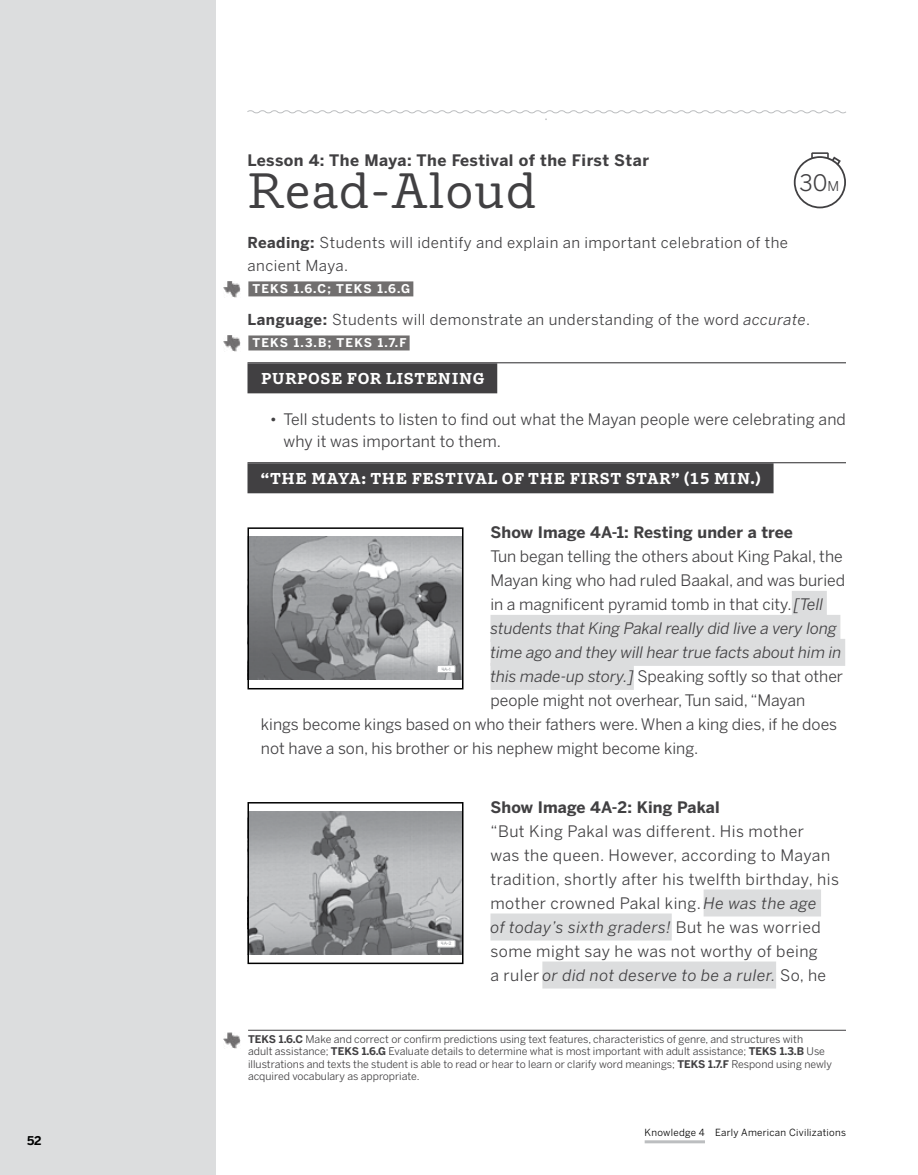
<style>
.page{position:relative;width:918px;height:1175px;background:#fff}
.page>*{position:absolute;margin:0;border:0;box-sizing:border-box;transform-origin:0 0}
.t1{font:49.5px "Amplify";letter-spacing:.03em;color:#414042}
.t2{font:22.5px "Benton Sans";color:#414042}
.t3{font:15.75px/22.5px "Benton Sans";color:#414042}
.t4{font:15.75px/24px "Benton Sans";letter-spacing:.03em;color:#414042}
.t5{font:italic 15.75px "Benton Sans";color:#414042}
.t6{font:700 15.75px "Amplify";letter-spacing:.04em;color:#fff}
.t7{font:700 15.75px "Benton Sans";letter-spacing:.01em;color:#414042}
.t8{font:700 15.75px "Benton Sans";letter-spacing:.03em;color:#414042}
.t9{font:15px/22.5px "Benton Sans";letter-spacing:.03em;color:#414042}
.t10{font:700 12px "Benton Sans";letter-spacing:.1em;color:#fff}
.t11{font:700 12px "Benton Sans";color:#000}
.t12{font:10.5px/12.6px "Benton Sans";color:#414042}
.t13{font:9.75px "Benton Sans";letter-spacing:.03em;color:#000}
.t14{font:700 5.55px "Report";color:#b7b9bb}
.s1{font-weight:700}
.s2{font-style:italic}
.s3{font-size:13.5px}
</style>
<div class="page">
<div style="left:0;top:0;width:216px;height:1174px;background:#dcddde"></div>
<hr style="left:645px;top:1140px;width:60px;height:3px;background:#bcbec0">
<svg style="left:247px;top:110px;width:599px;height:10px"></svg>
<hr style="left:248px;top:362px;width:598px;height:1px;background:#414042">
<div style="left:248px;top:363px;width:249px;height:30px;background:#414042"></div>
<hr style="left:248px;top:462px;width:598px;height:1px;background:#414042">
<div style="left:248px;top:463px;width:526px;height:30px;background:#414042"></div>
<div style="left:792px;top:591px;width:35px;height:27px;background:#dcddde"></div>
<div style="left:490px;top:615px;width:350px;height:27px;background:#dcddde"></div>
<div style="left:490px;top:639px;width:355px;height:27px;background:#dcddde"></div>
<div style="left:490px;top:663px;width:144px;height:27px;background:#dcddde"></div>
<div style="left:704px;top:889px;width:117px;height:27px;background:#dcddde"></div>
<div style="left:490px;top:913px;width:182px;height:27px;background:#dcddde"></div>
<div style="left:542px;top:961px;width:234px;height:27px;background:#dcddde"></div>
<svg style="left:794px;top:152px;width:52px;height:56px"></svg>
<img style="left:251px;top:537px;width:210px;height:142px">
<div style="left:437px;top:665px;width:18px;height:7px;background:#fff"></div>
<div style="left:437px;top:665px;width:19px;height:8px;border:1px solid #b7b9bb"></div>
<div style="left:248px;top:527px;width:216px;height:162px;border:2px solid #000"></div>
<img style="left:251px;top:811px;width:210px;height:143px">
<div style="left:437px;top:940px;width:18px;height:7px;background:#fff"></div>
<div style="left:437px;top:939px;width:19px;height:8px;border:1px solid #b7b9bb"></div>
<div style="left:248px;top:802px;width:216px;height:162px;border:2px solid #000"></div>
<img style="left:224px;top:281px;width:16px;height:16px">
<img style="left:224px;top:335px;width:16px;height:16px">
<div style="left:248px;top:281px;width:165px;height:15px;background:#716f6f"></div>
<div style="left:248px;top:335px;width:162px;height:15px;background:#716f6f"></div>
<img style="left:223px;top:1032px;width:17px;height:17px">
<hr style="left:248px;top:1029px;width:598px;height:1px;background:#414042">
<p class="t11" style="left:27px;top:1133px;width:16px">52</p>
<p class="t8" style="left:248px;top:151px;width:403px">Lesson 4: The Maya: The Festival of the First Star</p>
<h1 class="t1" style="left:248px;top:161px;width:290px">Read-Aloud</h1>
<p class="t9" style="left:248px;top:231px;width:542px"><span class="s1">Reading:</span> Students will identify and explain an important celebration of the ancient Maya.</p>
<p class="t9" style="left:248px;top:308px;width:564px"><span class="s1">Language:</span> Students will demonstrate an understanding of the word <span class="s2">accurate</span>.</p>
<h2 class="t2" style="left:800px;top:170px;width:41px">30<span class="s3">M</span></h2>
<p class="t10" style="left:252px;top:282px;width:159px">TEKS 1.6.C; TEKS 1.6.G</p>
<p class="t10" style="left:252px;top:336px;width:155px">TEKS 1.3.B; TEKS 1.7.F</p>
<p class="t6" style="left:261px;top:368px;width:225px">PURPOSE FOR LISTENING</p>
<p class="t3" style="left:283px;top:408px;width:564px;text-indent:-13px">• Tell students to listen to find out what the Mayan people were celebrating and why it was important to them.</p>
<p class="t6" style="left:261px;top:468px;width:501px">“THE MAYA: THE FESTIVAL OF THE FIRST STAR” (15 MIN.)</p>
<p class="t7" style="left:490px;top:523px;width:304px">Show Image 4A-1: Resting under a tree</p>
<p class="t3" style="left:490px;top:545px;width:354px">Tun began telling the others about King Pakal, the</p>
<p class="t3" style="left:490px;top:569px;width:356px">Mayan king who had ruled Baakal, and was buried</p>
<p class="t3" style="left:490px;top:593px;width:334px">in a magnificent pyramid tomb in that city.<span class="s2">[Tell</span></p>
<p class="t5" style="left:490px;top:619px;width:348px">students that King Pakal really did live a very long</p>
<p class="t5" style="left:490px;top:643px;width:353px">time ago and they will hear true facts about him in</p>
<p class="t3" style="left:490px;top:665px;width:354px"><span class="s2">this made-up story.]</span> Speaking softly so that other</p>
<p class="t3" style="left:490px;top:689px;width:316px">people might not overhear, Tun said, “Mayan</p>
<p class="t3" style="left:261px;top:713px;width:578px">kings become kings based on who their fathers were. When a king dies, if he does</p>
<p class="t3" style="left:261px;top:737px;width:439px">not have a son, his brother or his nephew might become king.</p>
<p class="t14" style="left:442px;top:666px;width:10px">4A-1</p>
<p class="t14" style="left:441px;top:941px;width:12px">4A-2</p>
<p class="t7" style="left:490px;top:798px;width:231px">Show Image 4A-2: King Pakal</p>
<p class="t4" style="left:490px;top:819px;width:350px">“But King Pakal was different. His mother<br>was the queen. However, according to Mayan tradition, shortly after his twelfth birthday, his mother crowned Pakal king. <span class="s2">He was the age<br>of today’s sixth graders!</span> But he was worried some might say he was not worthy of being<br>a ruler <span class="s2">or did not deserve to be a ruler.</span> So, he</p>
<p class="t12" style="left:248px;top:1032px;width:585px"><span class="s1">TEKS 1.6.C</span> Make and correct or confirm predictions using text features, characteristics of genre, and structures with<br>adult assistance; <span class="s1">TEKS 1.6.G</span> Evaluate details to determine what is most important with adult assistance; <span class="s1">TEKS 1.3.B</span> Use illustrations and texts the student is able to read or hear to learn or clarify word meanings; <span class="s1">TEKS 1.7.F</span> Respond using newly acquired vocabulary as appropriate.</p>
<p class="t13" style="left:645px;top:1126px;width:203px">Knowledge 4 Early American Civilizations</p>
</div>
